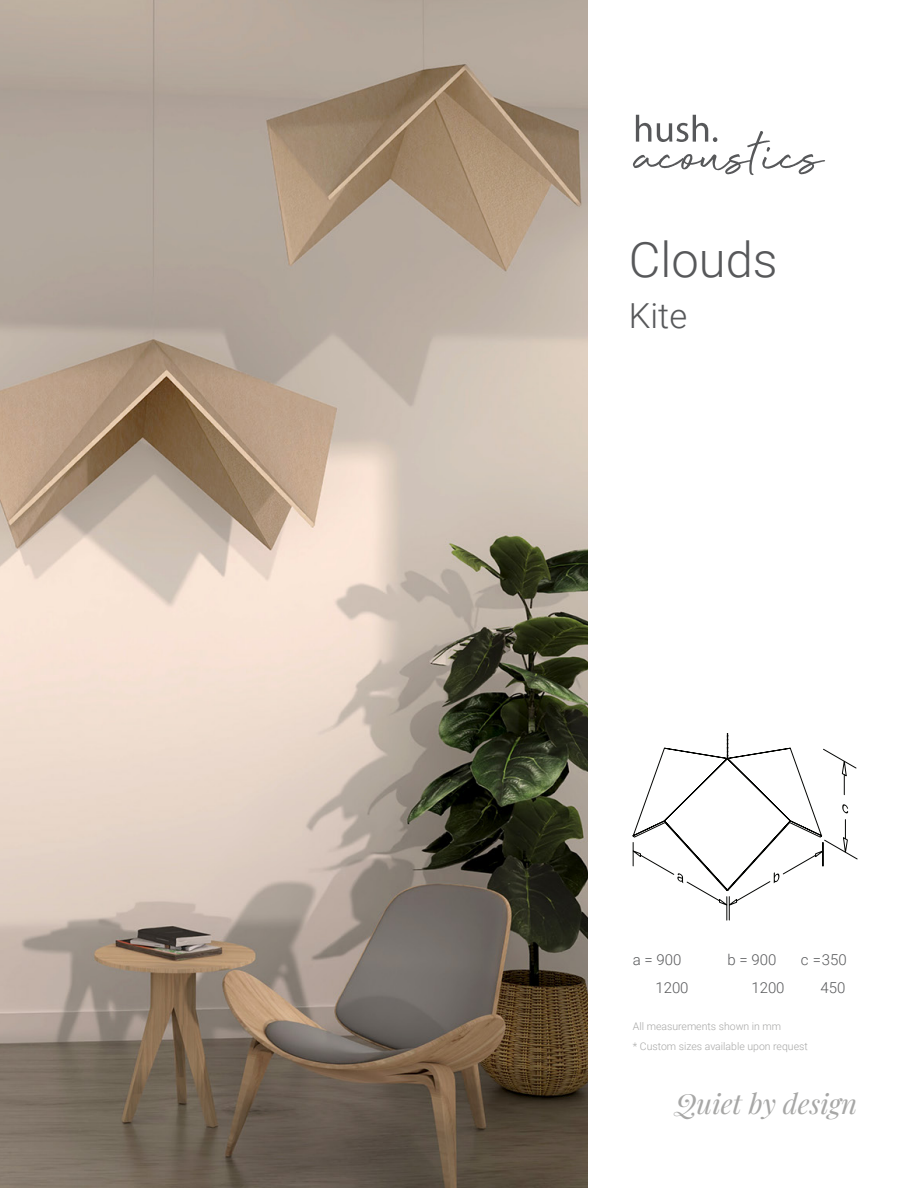
<style>
.page{position:relative;width:918px;height:1188px;background:#fff}
.page>*{position:absolute;margin:0;border:0;box-sizing:border-box;transform-origin:0 0}
.t1{font:300 48.9px "Roboto";color:#57585a}
.t2{font:300 34.5px "Roboto";color:#57585a}
.t3{font:italic 27.75px "Playfair Display";color:#a7a7a6}
.Hush_-_Body__blk{font:300 15px "Roboto";color:#57585a}
.Body{font:300 10.5px "Roboto";color:#a7a7a6}
.Hush_-_Body__blk-2{font:300 10.5px "Roboto";color:#a7a7a6}
</style>
<div class="page">
<img style="left:0;top:0;width:587px;height:1188px">
<svg style="left:633px;top:733px;width:224px;height:187px"></svg>
<svg style="left:633px;top:115px;width:192px;height:60px"></svg>
<p class="t1" style="left:629px;top:225px;width:150px">Clouds</p>
<p class="t2" style="left:629px;top:291px;width:60px">Kite</p>
<p class="Hush_-_Body__blk" style="left:633px;top:949px;width:50px">a = 900</p>
<p class="Hush_-_Body__blk" style="left:727px;top:949px;width:50px">b = 900</p>
<p class="Hush_-_Body__blk" style="left:801px;top:949px;width:47px">c =350</p>
<p class="Hush_-_Body__blk" style="left:655px;top:977px;width:35px">1200</p>
<p class="Hush_-_Body__blk" style="left:751px;top:977px;width:35px">1200</p>
<p class="Hush_-_Body__blk" style="left:820px;top:977px;width:26px">450</p>
<p class="Hush_-_Body__blk-2" style="left:633px;top:1019px;width:150px">All measurements shown in mm</p>
<p class="Body" style="left:633px;top:1039px;width:176px">* Custom sizes available upon request</p>
<p class="t3" style="left:675px;top:1082px;width:184px">Quiet by design</p>
</div>
